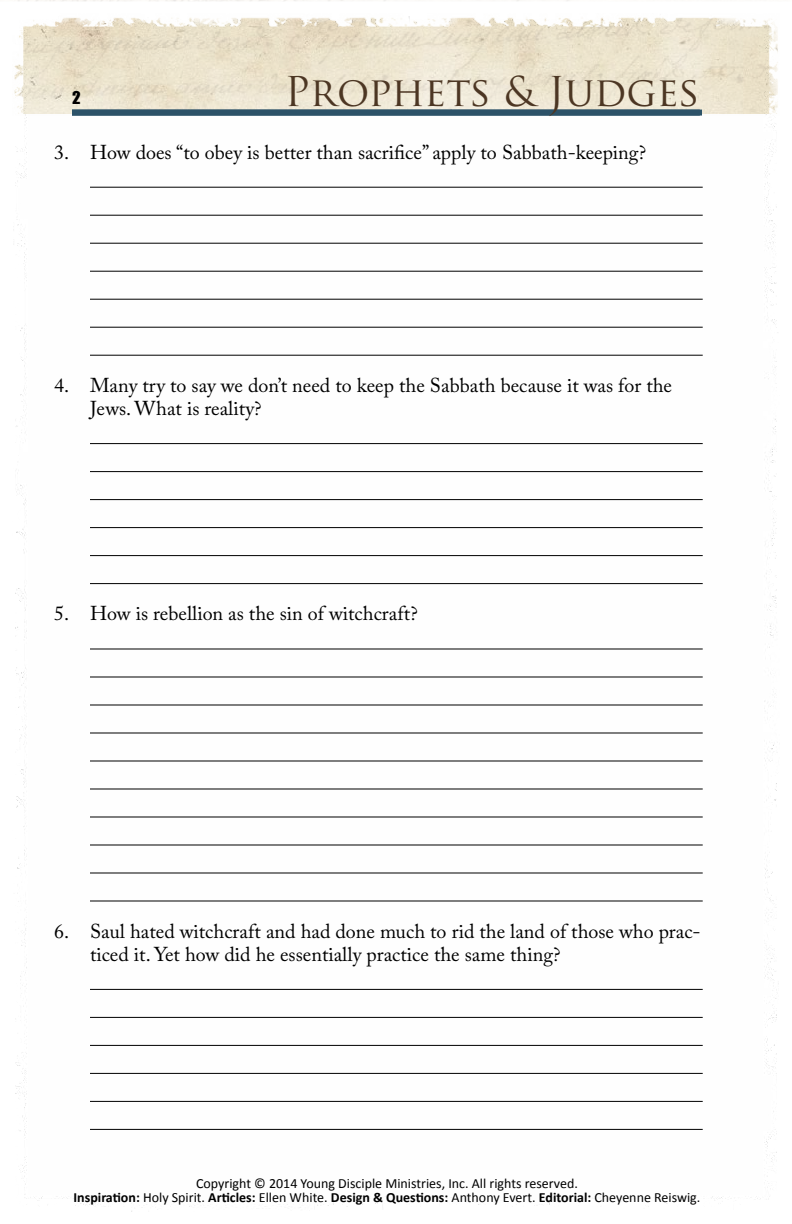
<style>
.page{position:relative;width:792px;height:1224px;background:#fff}
.page>*{position:absolute;margin:0;border:0;box-sizing:border-box;transform-origin:0 0}
.t1{font:40px "Trajan Pro";color:#4d3724}
.t2{font:20px/23px "Adobe Caslon Pro";color:#000}
.t3{font:18px "Genuine";color:#000}
.t4{font:14px/14px "Calibri";color:#000;text-align:center}
.s1{font-weight:700}
</style>
<div class="page">
<img style="left:13px;top:16px;width:766px;height:1192px">
<hr style="left:90px;top:187px;width:613px;height:1px;background:#000">
<hr style="left:90px;top:215px;width:613px;height:1px;background:#000">
<hr style="left:90px;top:243px;width:613px;height:1px;background:#000">
<hr style="left:90px;top:271px;width:613px;height:1px;background:#000">
<hr style="left:90px;top:299px;width:613px;height:1px;background:#000">
<hr style="left:90px;top:327px;width:613px;height:1px;background:#000">
<hr style="left:90px;top:355px;width:613px;height:1px;background:#000">
<hr style="left:90px;top:443px;width:613px;height:1px;background:#000">
<hr style="left:90px;top:471px;width:613px;height:1px;background:#000">
<hr style="left:90px;top:499px;width:613px;height:1px;background:#000">
<hr style="left:90px;top:527px;width:613px;height:1px;background:#000">
<hr style="left:90px;top:555px;width:613px;height:1px;background:#000">
<hr style="left:90px;top:583px;width:613px;height:1px;background:#000">
<hr style="left:90px;top:648px;width:613px;height:1px;background:#000">
<hr style="left:90px;top:676px;width:613px;height:1px;background:#000">
<hr style="left:90px;top:704px;width:613px;height:1px;background:#000">
<hr style="left:90px;top:732px;width:613px;height:1px;background:#000">
<hr style="left:90px;top:760px;width:613px;height:1px;background:#000">
<hr style="left:90px;top:788px;width:613px;height:1px;background:#000">
<hr style="left:90px;top:816px;width:613px;height:1px;background:#000">
<hr style="left:90px;top:844px;width:613px;height:1px;background:#000">
<hr style="left:90px;top:872px;width:613px;height:1px;background:#000">
<hr style="left:90px;top:900px;width:613px;height:1px;background:#000">
<hr style="left:90px;top:989px;width:613px;height:1px;background:#000">
<hr style="left:90px;top:1017px;width:613px;height:1px;background:#000">
<hr style="left:90px;top:1045px;width:613px;height:1px;background:#000">
<hr style="left:90px;top:1073px;width:613px;height:1px;background:#000">
<hr style="left:90px;top:1101px;width:613px;height:1px;background:#000">
<hr style="left:90px;top:1129px;width:613px;height:1px;background:#000">
<h1 class="t1" style="left:285px;top:66px;width:417px">Prophets &amp; Judges</h1>
<p class="t2" style="left:54px;top:140px;width:594px">3. How does “to obey is better than sacrifice” apply to Sabbath-keeping?</p>
<p class="t3" style="left:72px;top:87px;width:10px">2</p>
<p class="t2" style="left:90px;top:374px;width:584px;text-indent:-36px">4. Many try to say we don’t need to keep the Sabbath because it was for the<br>Jews. What is reality?</p>
<p class="t2" style="left:54px;top:602px;width:365px">5. How is rebellion as the sin of witchcraft?</p>
<p class="t2" style="left:90px;top:919px;width:612px;text-indent:-36px">6. Saul hated witchcraft and had done much to rid the land of those who prac&shy;ticed it. Yet how did he essentially practice the same thing?</p>
<p class="t4" style="left:74px;top:1177px;width:628px">Copyright © 2014 Young Disciple Ministries, Inc. All rights reserved.<br><span class="s1">Inspiration:</span> Holy Spirit. <span class="s1">Articles:</span> Ellen White. <span class="s1">Design &amp; Questions:</span> Anthony Evert. <span class="s1">Editorial:</span> Cheyenne Reiswig.</p>
</div>
